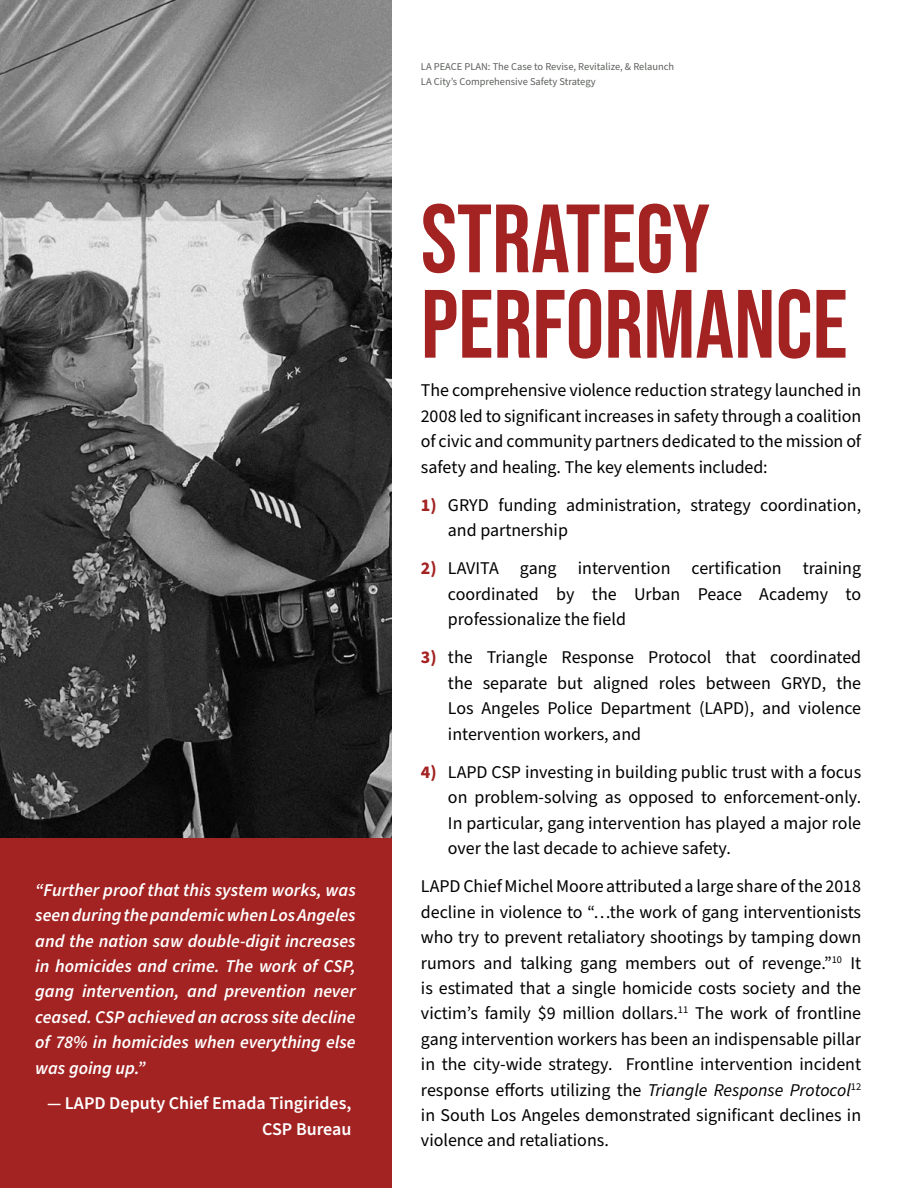
<style>
.page{position:relative;width:918px;height:1188px;background:#fff}
.page>*{position:absolute;margin:0;border:0;box-sizing:border-box;transform-origin:0 0}
.t1{font:96.75px/85.3px "Bebas Neue";color:#a32222}
.t2{font:18px/25.3px "Source Sans Pro";color:#000;text-align:justify}
.t3{font:italic 600 18px/25.3px "Source Sans Pro";color:#fff;text-align:justify}
.t4{font:600 18px/25.3px "Source Sans Pro";color:#fff;text-align:right}
.t5{font:10.5px/15px "Source Sans Pro";color:#5c605b}
.s1{font-weight:700;color:#a32222}
.s2{font-style:italic}
</style>
<div class="page">
<img style="left:0;top:0;width:391px;height:839px">
<div style="left:0;top:839px;width:391px;height:349px;background:#a32222"></div>
<p class="t3" style="left:35px;top:878px;width:322px">“Further proof that this system works, was seen during the pandemic when Los Angeles and the nation saw double-digit increases in homicides and crime. The work of CSP, gang intervention, and prevention never ceased. CSP achieved an across site decline of 78% in homicides when everything else was going up.”</p>
<p class="t4" style="left:47px;top:1091px;width:306px">— LAPD Deputy Chief Emada Tingirides,<br>CSP Bureau</p>
<p class="t5" style="left:421px;top:60px;width:255px">LA PEACE PLAN: The Case to Revise, Revitalize, &amp; Relaunch<br>LA City’s Comprehensive Safety Strategy</p>
<h1 class="t1" style="left:421px;top:195px;width:428px">STRATEGY<br>PERFORMANCE</h1>
<p class="t2" style="left:421px;top:378px;width:442px">The comprehensive violence reduction strategy launched in 2008 led to significant increases in safety through a coalition of civic and community partners dedicated to the mission of safety and healing. The key elements included:</p>
<p class="t2" style="left:448px;top:493px;width:415px;text-indent:-27px"><span class="s1">1)</span> GRYD funding administration, strategy coordination, and partnership</p>
<p class="t2" style="left:448px;top:556px;width:415px;text-indent:-27px"><span class="s1">2)</span> LAVITA gang intervention certification training coordinated by the Urban Peace Academy to professionalize the field</p>
<p class="t2" style="left:448px;top:645px;width:415px;text-indent:-27px"><span class="s1">3)</span> the Triangle Response Protocol that coordinated the separate but aligned roles between GRYD, the Los Angeles Police Department (LAPD), and violence intervention workers, and</p>
<p class="t2" style="left:448px;top:760px;width:415px;text-indent:-27px"><span class="s1">4)</span> LAPD CSP investing in building public trust with a focus on problem-solving as opposed to enforcement-only.<br>In particular, gang intervention has played a major role over the last decade to achieve safety.</p>
<p class="t2" style="left:421px;top:874px;width:442px">LAPD Chief Michel Moore attributed a large share of the 2018 decline in violence to “…the work of gang interventionists who try to prevent retaliatory shootings by tamping down rumors and talking gang members out of revenge.”<sup>10</sup> It is estimated that a single homicide costs society and the victim’s family $9 million dollars.<sup>11</sup> The work of frontline gang intervention workers has been an indispensable pillar in the city-wide strategy. Frontline intervention incident response efforts utilizing the <span class="s2">Triangle Response Protocol</span><sup>12 </sup>in South Los Angeles demonstrated significant declines in violence and retaliations.</p>
</div>
